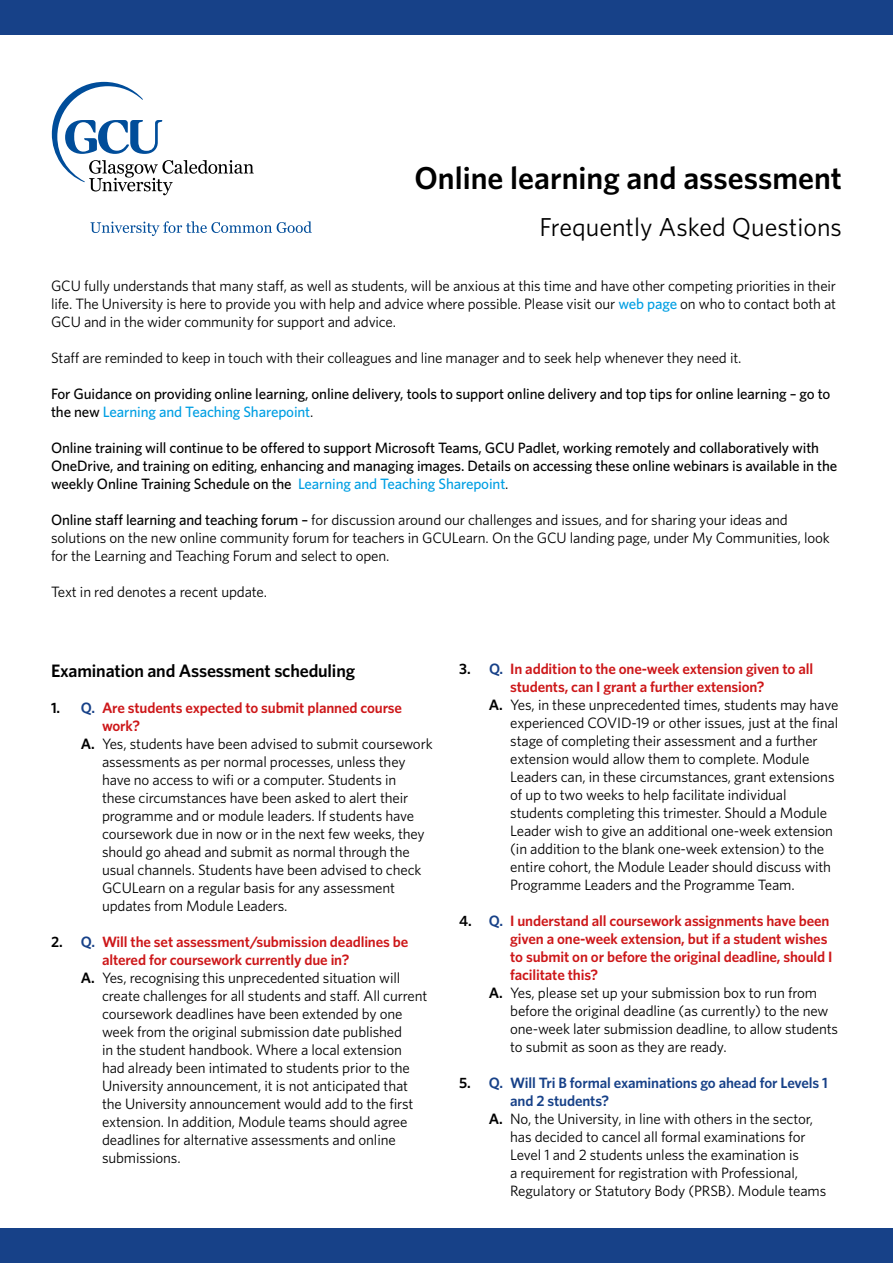
<style>
.page{position:relative;width:893px;height:1263px;background:#fff}
.page>*{position:absolute;margin:0;border:0;box-sizing:border-box;transform-origin:0 0}
.t1{font:600 31.65px "Whitney";color:#000}
.t2{font:25.95px "Whitney";color:#000}
.t3{font:600 18px "Whitney";letter-spacing:-.01em;color:#000}
.t4{font:15px/18px "Whitney";letter-spacing:-.01em;color:#000;text-align:justify}
.t5{font:500 15px/18px "Whitney";letter-spacing:-.01em;color:#000}
.t6{font:600 15px "Whitney";letter-spacing:-.01em;color:#cd1719}
.t7{font:600 15px "Whitney";letter-spacing:-.01em;color:#174188}
.s1{font-weight:500;color:#009fe3}
.s2{color:#009fe3}
.s3{font-weight:400}
.s4{font-weight:500}
.s5{color:#000}
.s6{color:#174188}
.s7{font-weight:600}
</style>
<div class="page">
<svg style="left:52px;top:82px;width:202px;height:113px"></svg>
<svg style="left:90px;top:221px;width:222px;height:15px"></svg>
<div style="left:0;top:0;width:893px;height:34px;background:#174188"></div>
<div style="left:0;top:1229px;width:893px;height:34px;background:#174188"></div>
<h1 class="t1" style="left:414px;top:157px;width:429px">Online learning and assessment</h1>
<h2 class="t2" style="left:539px;top:210px;width:304px">Frequently Asked Questions</h2>
<p class="t4" style="left:51px;top:276px;width:787px">GCU fully understands that many staff, as well as students, will be anxious at this time and have other competing priorities in their life. The University is here to provide you with help and advice where possible. Please visit our <span class="s1">web page</span> on who to contact both at GCU and in the wider community for support and advice.</p>
<p class="t4" style="left:51px;top:348px;width:692px">Staff are reminded to keep in touch with their colleagues and line manager and to seek help whenever they need it.</p>
<p class="t5" style="left:51px;top:384px;width:781px">For Guidance on providing online learning, online delivery, tools to support online delivery and top tips for online learning – go to the new <span class="s2">Learning and Teaching Sharepoint</span><span class="s3">.</span></p>
<p class="t5" style="left:51px;top:438px;width:788px">Online training will continue to be offered to support Microsoft Teams, GCU Padlet, working remotely and collaboratively with<br>OneDrive, and training on editing, enhancing and managing images. Details on accessing these online webinars is available in the weekly Online Training Schedule on the <span class="s2">Learning and Teaching Sharepoint</span><span class="s3">.</span></p>
<p class="t4" style="left:51px;top:510px;width:780px;text-align:left"><span class="s4">Online staff learning and teaching forum –</span> for discussion around our challenges and issues, and for sharing your ideas and solutions on the new online community forum for teachers in GCULearn. On the GCU landing page, under My Communities, look for the Learning and Teaching Forum and select to open.</p>
<p class="t4" style="left:51px;top:582px;width:218px">Text in red denotes a recent update.</p>
<p class="t3" style="left:51px;top:658px;width:306px">Examination and Assessment scheduling</p>
<p class="t6" style="left:51px;top:697px;width:353px"><span class="s5">1.</span> <span class="s6">Q.</span> Are students expected to submit planned course</p>
<p class="t6" style="left:102px;top:715px;width:40px">work?</p>
<p class="t4" style="left:81px;top:734px;width:353px"><span class="s7">A.</span> Yes, students have been advised to submit coursework</p>
<p class="t4" style="left:102px;top:752px;width:305px">assessments as per normal processes, unless they</p>
<p class="t4" style="left:102px;top:770px;width:296px">have no access to wifi or a computer. Students in</p>
<p class="t4" style="left:102px;top:788px;width:308px">these circumstances have been asked to alert their</p>
<p class="t4" style="left:102px;top:806px;width:314px">programme and or module leaders. If students have</p>
<p class="t4" style="left:102px;top:824px;width:324px">coursework due in now or in the next few weeks, they</p>
<p class="t4" style="left:102px;top:842px;width:309px">should go ahead and submit as normal through the</p>
<p class="t4" style="left:102px;top:860px;width:321px">usual channels. Students have been advised to check</p>
<p class="t4" style="left:102px;top:878px;width:295px">GCULearn on a regular basis for any assessment</p>
<p class="t4" style="left:102px;top:896px;width:187px">updates from Module Leaders.</p>
<p class="t6" style="left:51px;top:931px;width:359px"><span class="s5">2.</span> <span class="s6">Q.</span> Will the set assessment/submission deadlines be</p>
<p class="t6" style="left:102px;top:949px;width:249px">altered for coursework currently due in?</p>
<p class="t4" style="left:81px;top:968px;width:321px"><span class="s7">A.</span> Yes, recognising this unprecedented situation will</p>
<p class="t4" style="left:102px;top:986px;width:327px">create challenges for all students and staff. All current</p>
<p class="t4" style="left:102px;top:1004px;width:302px">coursework deadlines have been extended by one</p>
<p class="t4" style="left:102px;top:1022px;width:302px">week from the original submission date published</p>
<p class="t4" style="left:102px;top:1040px;width:302px">in the student handbook. Where a local extension</p>
<p class="t4" style="left:102px;top:1058px;width:309px">had already been intimated to students prior to the</p>
<p class="t4" style="left:102px;top:1076px;width:308px">University announcement, it is not anticipated that</p>
<p class="t4" style="left:102px;top:1094px;width:313px">the University announcement would add to the first</p>
<p class="t4" style="left:102px;top:1112px;width:307px">extension. In addition, Module teams should agree</p>
<p class="t4" style="left:102px;top:1130px;width:295px">deadlines for alternative assessments and online</p>
<p class="t4" style="left:102px;top:1148px;width:80px">submissions.</p>
<p class="t6" style="left:459px;top:659px;width:355px"><span class="s5">3.</span> <span class="s6">Q.</span> In addition to the one-week extension given to all</p>
<p class="t6" style="left:510px;top:677px;width:256px">students, can I grant a further extension?</p>
<p class="t4" style="left:489px;top:696px;width:351px"><span class="s7">A.</span> Yes, in these unprecedented times, students may have</p>
<p class="t4" style="left:510px;top:714px;width:329px">experienced COVID-19 or other issues, just at the final</p>
<p class="t4" style="left:510px;top:732px;width:309px">stage of completing their assessment and a further</p>
<p class="t4" style="left:510px;top:750px;width:301px">extension would allow them to complete. Module</p>
<p class="t4" style="left:510px;top:768px;width:326px">Leaders can, in these circumstances, grant extensions</p>
<p class="t4" style="left:510px;top:786px;width:278px">of up to two weeks to help facilitate individual</p>
<p class="t4" style="left:510px;top:804px;width:319px">students completing this trimester. Should a Module</p>
<p class="t4" style="left:510px;top:822px;width:324px">Leader wish to give an additional one-week extension</p>
<p class="t4" style="left:510px;top:840px;width:315px">(in addition to the blank one-week extension) to the</p>
<p class="t4" style="left:510px;top:858px;width:322px">entire cohort, the Module Leader should discuss with</p>
<p class="t4" style="left:510px;top:876px;width:286px">Programme Leaders and the Programme Team.</p>
<p class="t6" style="left:459px;top:911px;width:372px"><span class="s5">4.</span> <span class="s6">Q.</span> I understand all coursework assignments have been</p>
<p class="t6" style="left:510px;top:929px;width:319px">given a one-week extension, but if a student wishes</p>
<p class="t6" style="left:510px;top:947px;width:324px">to submit on or before the original deadline, should I</p>
<p class="t6" style="left:510px;top:965px;width:89px">facilitate this?</p>
<p class="t4" style="left:489px;top:984px;width:330px"><span class="s7">A.</span> Yes, please set up your submission box to run from</p>
<p class="t4" style="left:510px;top:1002px;width:320px">before the original deadline (as currently) to the new</p>
<p class="t4" style="left:510px;top:1020px;width:329px">one-week later submission deadline, to allow students</p>
<p class="t4" style="left:510px;top:1038px;width:218px">to submit as soon as they are ready.</p>
<p class="t7" style="left:459px;top:1073px;width:370px"><span class="s5">5.</span> Q. Will Tri B formal examinations go ahead for Levels 1</p>
<p class="t7" style="left:510px;top:1091px;width:100px">and 2 students?</p>
<p class="t4" style="left:489px;top:1110px;width:326px"><span class="s7">A.</span> No, the University, in line with others in the sector,</p>
<p class="t4" style="left:510px;top:1128px;width:297px">has decided to cancel all formal examinations for</p>
<p class="t4" style="left:510px;top:1146px;width:290px">Level 1 and 2 students unless the examination is</p>
<p class="t4" style="left:510px;top:1164px;width:289px">a requirement for registration with Professional,</p>
<p class="t4" style="left:510px;top:1182px;width:318px">Regulatory or Statutory Body (PRSB). Module teams</p>
</div>
